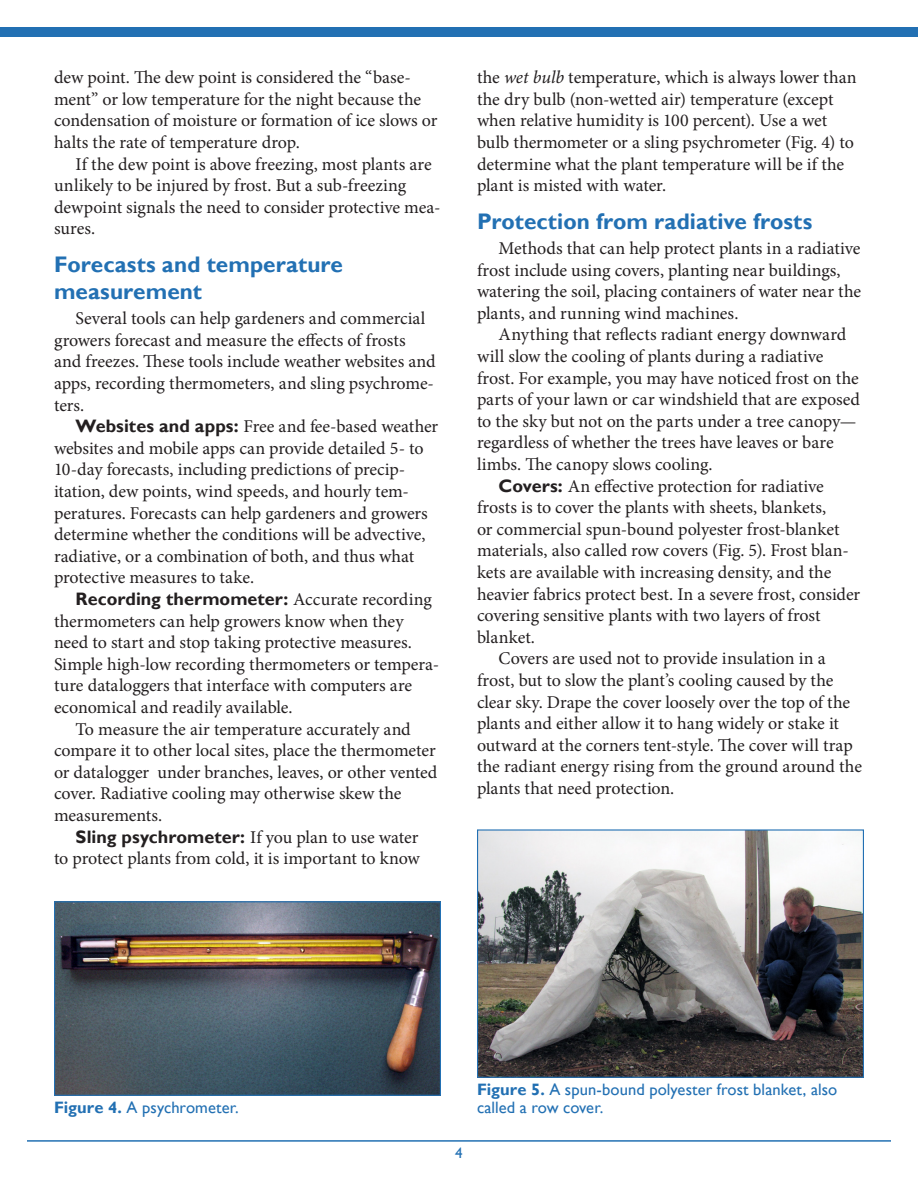
<style>
.page{position:relative;width:918px;height:1188px;background:#fff}
.page>*{position:absolute;margin:0;border:0;box-sizing:border-box;transform-origin:0 0}
.heading1{font:700 22.5px/27px "Gill Sans";color:#2270b3}
.body_text{font:18px/21.6px "Minion Pro";letter-spacing:-.005em;color:#231f20}
.table_body{font:16.5px/18.8px "Gill Sans";letter-spacing:.005em;color:#2270b3}
.t1{font:15px "Gill Sans";color:#2270b3}
.s1{font-family:"Gill Sans";font-weight:700}
.s2{font-style:italic}
.s3{font-weight:700}
</style>
<div class="page">
<div style="left:0;top:27px;width:918px;height:10px;background:#2270b3"></div>
<hr style="left:27px;top:1140px;width:864px;height:2px;background:#2270b3">
<img style="left:56px;top:903px;width:383px;height:191px">
<div style="left:54px;top:901px;width:387px;height:195px;border:1px solid #2270b3"></div>
<img style="left:479px;top:831px;width:383px;height:245px">
<div style="left:477px;top:829px;width:387px;height:249px;border:1px solid #2270b3"></div>
<p class="body_text" style="left:54px;top:67px;width:385px">dew point. The dew point is considered the “base&shy;ment” or low temperature for the night because the condensation of moisture or formation of ice slows or halts the rate of temperature drop.</p>
<p class="body_text" style="left:54px;top:153px;width:388px;text-indent:22px">If the dew point is above freezing, most plants are unlikely to be injured by frost. But a sub-freezing dewpoint signals the need to consider protective mea&shy;sures.</p>
<p class="heading1" style="left:54px;top:252px;width:290px">Forecasts and temperature measurement</p>
<p class="body_text" style="left:54px;top:308px;width:383px;text-indent:22px">Several tools can help gardeners and commercial growers forecast and measure the effects of frosts and freezes. These tools include weather websites and apps, recording thermometers, and sling psychrome&shy;ters.</p>
<p class="body_text" style="left:54px;top:416px;width:386px;text-indent:22px"><span class="s1">Websites and apps:</span> Free and fee-based weather websites and mobile apps can provide detailed 5- to 10-day forecasts, including predictions of precip&shy;itation, dew points, wind speeds, and hourly tem&shy;peratures. Forecasts can help gardeners and growers determine whether the conditions will be advective, radiative, or a combination of both, and thus what protective measures to take.</p>
<p class="body_text" style="left:54px;top:588px;width:387px;text-indent:22px"><span class="s1">Recording thermometer:</span> Accurate recording thermometers can help growers know when they need to start and stop taking protective measures.<br>Simple high-low recording thermometers or tempera&shy;ture dataloggers that interface with computers are economical and readily available.</p>
<p class="body_text" style="left:54px;top:718px;width:385px;text-indent:22px">To measure the air temperature accurately and compare it to other local sites, place the thermometer or datalogger under branches, leaves, or other vented cover. Radiative cooling may otherwise skew the measurements.</p>
<p class="body_text" style="left:54px;top:826px;width:367px;text-align:right"><span class="s1">Sling psychrometer:</span> If you plan to use water<br>to protect plants from cold, it is important to know</p>
<p class="body_text" style="left:477px;top:67px;width:381px">the <span class="s2">wet bulb</span> temperature, which is always lower than the dry bulb (non-wetted air) temperature (except when relative humidity is 100 percent). Use a wet bulb thermometer or a sling psychrometer (Fig. 4) to determine what the plant temperature will be if the plant is misted with water.</p>
<p class="heading1" style="left:477px;top:209px;width:337px">Protection from radiative frosts</p>
<p class="body_text" style="left:477px;top:237px;width:386px;text-indent:22px">Methods that can help protect plants in a radiative frost include using covers, planting near buildings, watering the soil, placing containers of water near the plants, and running wind machines.</p>
<p class="body_text" style="left:477px;top:324px;width:385px;text-indent:22px">Anything that reflects radiant energy downward will slow the cooling of plants during a radiative frost. For example, you may have noticed frost on the parts of your lawn or car windshield that are exposed to the sky but not on the parts under a tree canopy— regardless of whether the trees have leaves or bare limbs. The canopy slows cooling.</p>
<p class="body_text" style="left:477px;top:475px;width:385px;text-indent:22px"><span class="s1">Covers:</span> An effective protection for radiative frosts is to cover the plants with sheets, blankets,<br>or commercial spun-bound polyester frost-blanket materials, also called row covers (Fig. 5). Frost blan&shy;kets are available with increasing density, and the heavier fabrics protect best. In a severe frost, consider covering sensitive plants with two layers of frost blanket.</p>
<p class="body_text" style="left:477px;top:648px;width:387px;text-indent:22px">Covers are used not to provide insulation in a frost, but to slow the plant’s cooling caused by the clear sky. Drape the cover loosely over the top of the plants and either allow it to hang widely or stake it outward at the corners tent-style. The cover will trap the radiant energy rising from the ground around the plants that need protection.</p>
<p class="table_body" style="left:54px;top:1098px;width:186px"><span class="s3">Figure 4.</span> A psychrometer.</p>
<p class="t1" style="left:455px;top:1144px;width:9px">4</p>
<p class="table_body" style="left:477px;top:1080px;width:362px"><span class="s3">Figure 5.</span> A spun-bound polyester frost blanket, also called a row cover.</p>
</div>
